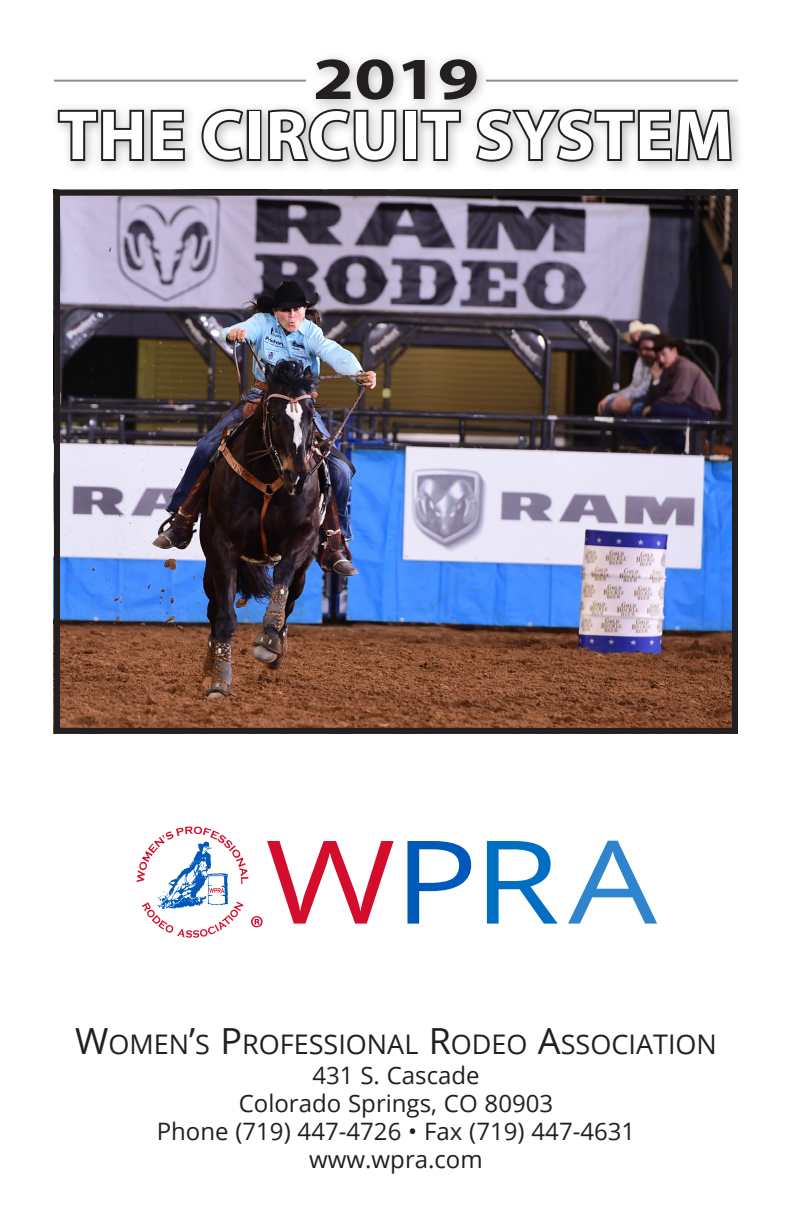
<style>
.page{position:relative;width:792px;height:1224px;background:#fff}
.page>*{position:absolute;margin:0;border:0;box-sizing:border-box;transform-origin:0 0}
.t1{font:700 70px "Myriad Pro";letter-spacing:.02em;color:#fff}
.t2{font:700 60px "Myriad Pro";color:#231f20;scale:1.25 1}
.Story_Headline{font:27px "Open Sans";color:#231f20}
.Body_Copy{font:24px "Open Sans";color:#231f20}
.s1{font-size:36px}
</style>
<div class="page">
<img style="left:61px;top:197px;width:670px;height:530px">
<div style="left:54px;top:190px;width:684px;height:544px;border:6px solid #231f20"></div>
<div style="left:50px;top:52px;width:695px;height:123px;background:#231f20;opacity:.3"></div>
<svg style="left:56px;top:108px;width:131px;height:55px"></svg>
<svg style="left:200px;top:107px;width:46px;height:57px"></svg>
<div style="left:247px;top:110px;width:14px;height:51px;border:4px solid #231f20"></div>
<svg style="left:266px;top:107px;width:132px;height:57px;background:#9c9a9a"></svg>
<div style="left:403px;top:110px;width:15px;height:51px;border:4px solid #231f20"></div>
<svg style="left:419px;top:108px;width:44px;height:55px"></svg>
<svg style="left:473px;top:107px;width:261px;height:57px"></svg>
<hr style="left:54px;top:80px;width:252px;height:2px;background:#231f20">
<hr style="left:486px;top:80px;width:252px;height:2px;background:#231f20">
<svg style="left:407px;top:841px;width:64px;height:83px"></svg>
<svg style="left:487px;top:841px;width:71px;height:83px"></svg>
<svg style="left:568px;top:841px;width:89px;height:83px"></svg>
<svg style="left:137px;top:827px;width:257px;height:111px"></svg>
<p class="t2" style="left:313px;top:40px;width:135px">2019</p>
<p class="t1" style="left:59px;top:90px;width:676px">THE CIRCUIT SYSTEM</p>
<p class="Story_Headline" style="left:75px;top:1025px;width:643px"><span class="s1">W</span>OMEN<span class="s1">’</span>S <span class="s1">P</span>ROFESSIONAL <span class="s1">R</span>ODEO <span class="s1">A</span>SSOCIATION</p>
<p class="Body_Copy" style="left:312px;top:1059px;width:169px">431 S. Cascade</p>
<p class="Body_Copy" style="left:239px;top:1087px;width:316px">Colorado Springs, CO 80903</p>
<p class="Body_Copy" style="left:157px;top:1115px;width:480px">Phone (719) 447-4726 • Fax (719) 447-4631</p>
<p class="Body_Copy" style="left:309px;top:1143px;width:175px">www.wpra.com</p>
</div>
